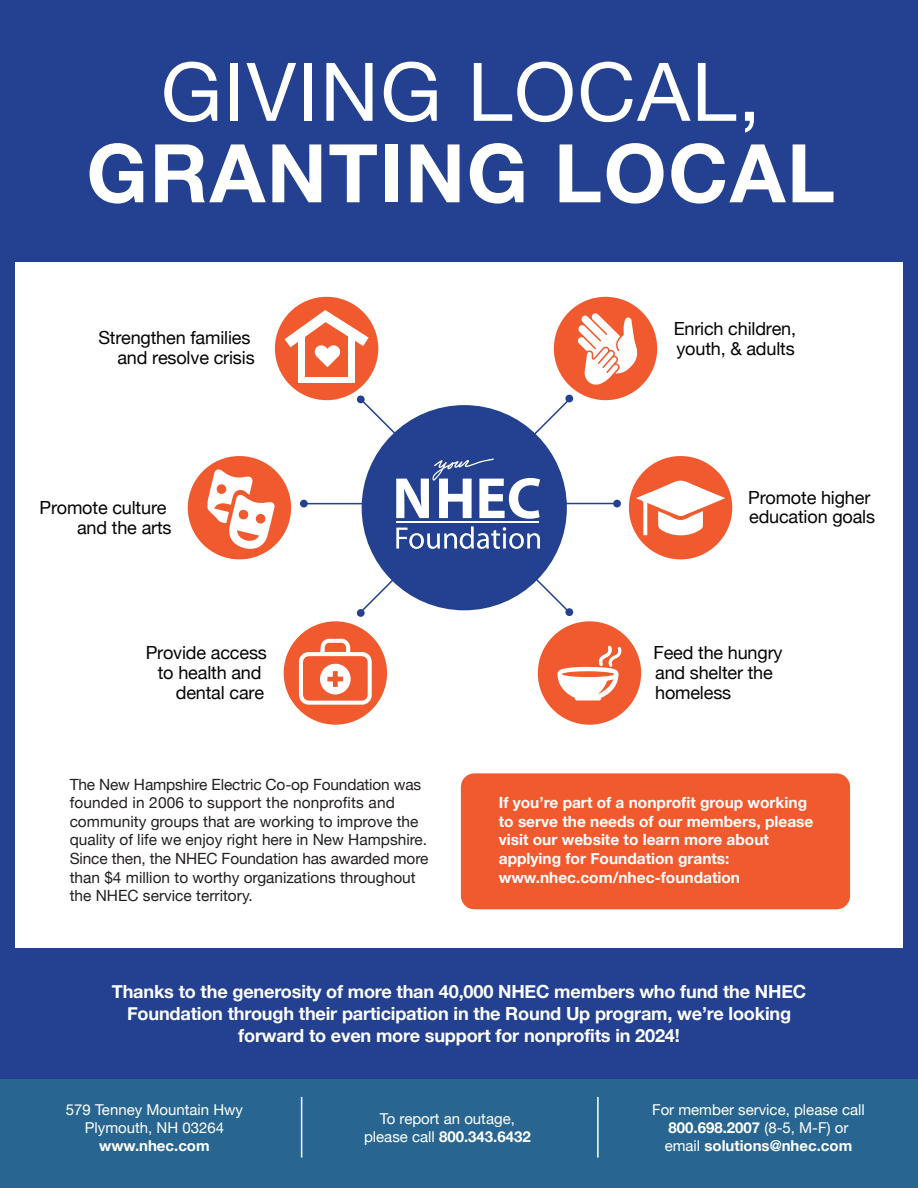
<style>
.page{position:relative;width:918px;height:1188px;background:#fff}
.page>*{position:absolute;margin:0;border:0;box-sizing:border-box;transform-origin:0 0}
.t1{font:700 81px "Helvetica Neue";letter-spacing:.02em;color:#fff}
.t2{font:81px "Helvetica Neue";letter-spacing:.02em;color:#fff}
.t3{font:700 18.15px/21.8px "Helvetica Neue";letter-spacing:-.01em;color:#fff;text-align:center}
.t4{font:18px/20px "Helvetica Neue";letter-spacing:-.01em;color:#040503}
.t5{font:15.45px/18.6px "Helvetica Neue";color:#231f20}
.t6{font:700 15.45px/18.6px "Helvetica Neue";color:#fff}
.t7{font:15px/18px "Helvetica Neue";color:#fff;text-align:center}
.t8{font:700 15px "Helvetica Neue";color:#fff}
.s1{font-weight:700}
</style>
<div class="page">
<div style="left:0;top:1079px;width:918px;height:109px;background:#286691"></div>
<hr style="left:301px;top:1097px;width:1px;height:61px;background:#fff">
<hr style="left:597px;top:1097px;width:2px;height:61px;background:#fff">
<div style="left:1px;top:0;width:917px;height:262px;background:#234091"></div>
<div style="left:362px;top:405px;width:205px;height:205px;background:#234091;border-radius:50%"></div>
<div style="left:188px;top:456px;width:103px;height:103px;background:#f15a2e;border-radius:50%"></div>
<svg style="left:207px;top:468px;width:68px;height:83px"></svg>
<div style="left:629px;top:456px;width:103px;height:103px;background:#f15a2e;border-radius:50%"></div>
<svg style="left:636px;top:480px;width:89px;height:57px"></svg>
<div style="left:284px;top:621px;width:103px;height:104px;background:#f15a2e;border-radius:50%"></div>
<svg style="left:299px;top:638px;width:73px;height:67px"></svg>
<div style="left:275px;top:297px;width:103px;height:103px;background:#f15a2e;border-radius:50%"></div>
<div style="left:298px;top:334px;width:6px;height:45px;background:#fff"></div>
<div style="left:349px;top:334px;width:6px;height:45px;background:#fff"></div>
<svg style="left:285px;top:310px;width:84px;height:57px"></svg>
<div style="left:298px;top:377px;width:57px;height:6px;background:#fff"></div>
<div style="left:554px;top:297px;width:103px;height:103px;background:#f15a2e;border-radius:50%"></div>
<svg style="left:578px;top:313px;width:60px;height:72px"></svg>
<div style="left:538px;top:621px;width:103px;height:104px;background:#f15a2e;border-radius:50%"></div>
<svg style="left:558px;top:646px;width:64px;height:55px"></svg>
<svg style="left:518px;top:395px;width:56px;height:55px"></svg>
<div style="left:565px;top:395px;width:8px;height:7px;background:#234091;border-radius:50%"></div>
<svg style="left:356px;top:395px;width:56px;height:55px"></svg>
<div style="left:357px;top:396px;width:8px;height:7px;background:#234091;border-radius:50%"></div>
<svg style="left:356px;top:561px;width:56px;height:56px"></svg>
<div style="left:357px;top:609px;width:8px;height:8px;background:#234091;border-radius:50%"></div>
<svg style="left:518px;top:561px;width:56px;height:55px"></svg>
<div style="left:565px;top:608px;width:8px;height:8px;background:#234091;border-radius:50%"></div>
<hr style="left:558px;top:503px;width:59px;height:1px;background:#234091">
<div style="left:613px;top:500px;width:8px;height:7px;background:#234091;border-radius:50%"></div>
<hr style="left:304px;top:503px;width:59px;height:1px;background:#234091">
<div style="left:300px;top:500px;width:8px;height:7px;background:#234091;border-radius:50%"></div>
<hr style="left:396px;top:521px;width:143px;height:1px;background:#fff">
<svg style="left:396px;top:458px;width:144px;height:61px"></svg>
<svg style="left:396px;top:526px;width:144px;height:23px"></svg>
<div style="left:461px;top:773px;width:389px;height:136px;background:#f15a2e;border-radius:13px"></div>
<div style="left:1px;top:948px;width:917px;height:131px;background:#234091"></div>
<div style="left:904px;top:0;width:14px;height:1062px;background:#234091"></div>
<div style="left:0;top:0;width:14px;height:1062px;background:#234091"></div>
<h1 class="t2" style="left:161px;top:34px;width:601px">GIVING LOCAL,</h1>
<h1 class="t1" style="left:87px;top:110px;width:750px">GRANTING LOCAL</h1>
<p class="t4" style="left:98px;top:329px;width:158px;text-align:right">Strengthen families and resolve crisis</p>
<p class="t4" style="left:674px;top:320px;width:124px">Enrich children, youth, &amp; adults</p>
<p class="t4" style="left:40px;top:498px;width:129px">Promote culture</p>
<p class="t4" style="left:748px;top:488px;width:128px">Promote higher education goals</p>
<p class="t4" style="left:77px;top:518px;width:96px">and the arts</p>
<p class="t4" style="left:146px;top:644px;width:123px;text-align:right">Provide access to health and dental care</p>
<p class="t5" style="left:70px;top:776px;width:360px">The New Hampshire Electric Co-op Foundation was founded in 2006 to support the nonprofits and community groups that are working to improve the quality of life we enjoy right here in New Hampshire.<br>Since then, the NHEC Foundation has awarded more than $4 million to worthy organizations throughout the NHEC service territory.</p>
<p class="t4" style="left:654px;top:644px;width:131px">Feed the hungry and shelter the homeless</p>
<p class="t6" style="left:499px;top:794px;width:316px">If you’re part of a nonprofit group working to serve the needs of our members, please visit our website to learn more about applying for Foundation grants: www.nhec.com/nhec-foundation</p>
<p class="t3" style="left:112px;top:981px;width:696px">Thanks to the generosity of more than 40,000 NHEC members who fund the NHEC<br>Foundation through their participation in the Round Up program, we’re looking forward to even more support for nonprofits in 2024!</p>
<p class="t7" style="left:66px;top:1101px;width:179px">579 Tenney Mountain Hwy<br>Plymouth, NH 03264</p>
<p class="t8" style="left:99px;top:1133px;width:112px">www.nhec.com</p>
<p class="t7" style="left:364px;top:1110px;width:168px">To report an outage, please call <span class="s1">800.343.6432</span></p>
<p class="t7" style="left:652px;top:1101px;width:214px">For member service, please call<br><span class="s1">800.698.2007</span> (8-5, M-F) or email <span class="s1">solutions@nhec.com</span></p>
</div>
